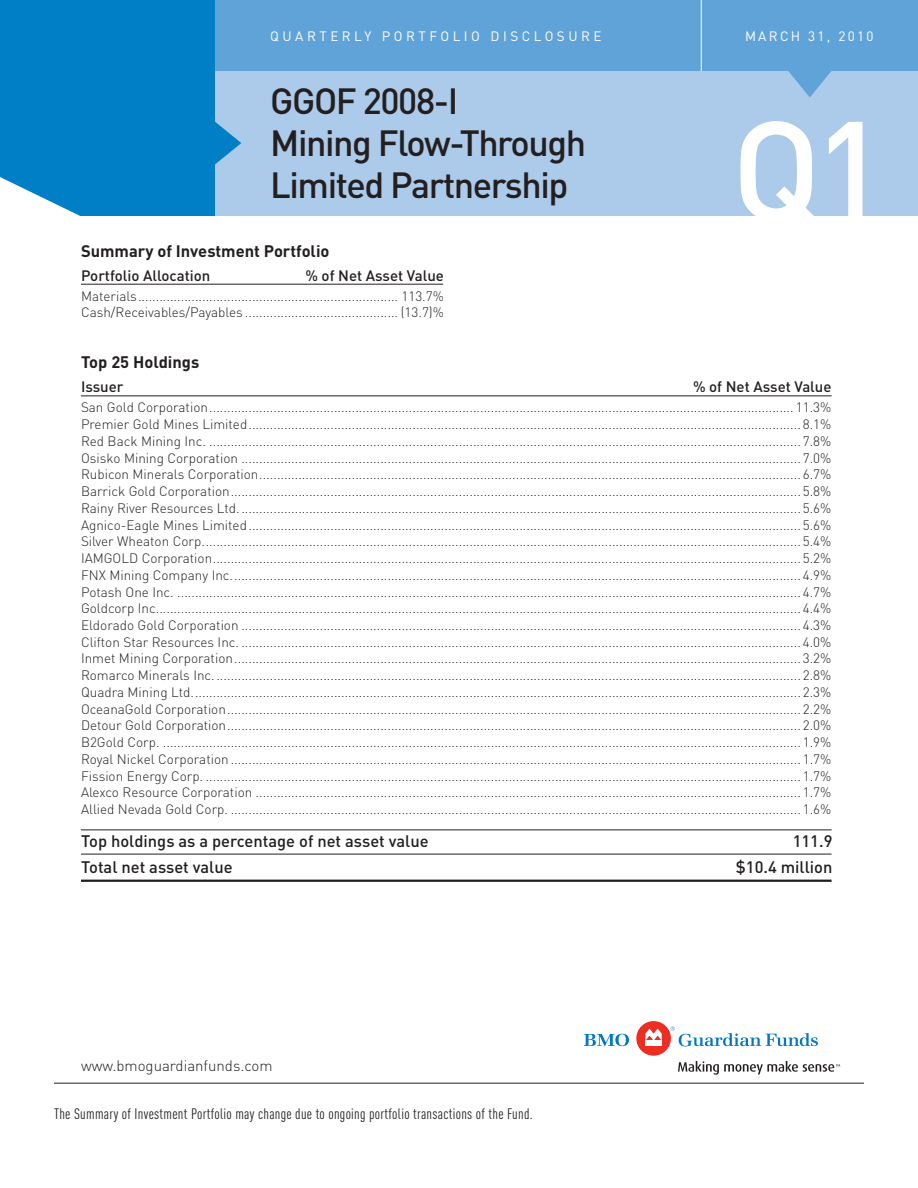
<style>
.page{position:relative;width:918px;height:1188px;background:#fff}
.page>*{position:absolute;margin:0;border:0;box-sizing:border-box;transform-origin:0 0}
.t1{font:500 139.5px "DIN";color:#fff}
.t2{font:500 36px "DIN";letter-spacing:-.04em;color:#231f20}
.Holdings_w_rule_abov{font:500 16.5px "DIN";color:#231f20}
.heading{font:700 16.5px "DIN";color:#231f20}
.Total_net_asset_valu{font:500 16.5px "DIN";color:#231f20}
.t3{font:15px "DIN Cond";letter-spacing:.02em;color:#231f20}
.sub_head_2_columns{font:500 15px "DIN";color:#231f20}
.t4{font:300 15px "DIN";color:#231f20}
.Sub_head{font:500 15px "DIN";color:#231f20}
.body_text{font:300 13.5px "DIN";color:#231f20}
.body_text_2_columns{font:300 13.5px "DIN";color:#231f20}
.t5{font:13.5px "DIN";letter-spacing:.26em;color:#fff}
.t6{font:13.5px "DIN";letter-spacing:.17em;color:#fff}
</style>
<div class="page">
<div style="left:0;top:0;width:918px;height:92px;background:#5fa3d8"></div>
<hr style="left:701px;top:0;width:1px;height:72px;background:#fff">
<div style="left:193px;top:72px;width:725px;height:144px;background:#accae9"></div>
<div style="left:0;top:0;width:215px;height:216px;background:#007fc6"></div>
<svg style="left:215px;top:121px;width:26px;height:44px"></svg>
<svg style="left:788px;top:71px;width:44px;height:26px"></svg>
<svg style="left:0;top:177px;width:80px;height:39px"></svg>
<hr style="left:54px;top:1083px;width:810px;height:1px;background:#231f20">
<div style="left:636px;top:1021px;width:35px;height:35px;background:#ee2e22;border-radius:50%"></div>
<div style="left:645px;top:1041px;width:17px;height:5px;background:#fff"></div>
<svg style="left:645px;top:1029px;width:17px;height:12px"></svg>
<svg style="left:584px;top:1034px;width:45px;height:12px"></svg>
<svg style="left:671px;top:1026px;width:147px;height:20px"></svg>
<svg style="left:678px;top:1061px;width:162px;height:14px"></svg>
<hr style="left:81px;top:396px;width:751px;height:1px;background:#231f20">
<hr style="left:81px;top:830px;width:751px;height:1px;background:#231f20">
<hr style="left:81px;top:854px;width:751px;height:1px;background:#231f20">
<hr style="left:81px;top:880px;width:751px;height:2px;background:#231f20">
<hr style="left:81px;top:284px;width:362px;height:1px;background:#231f20">
<p class="t5" style="left:270px;top:27px;width:333px">QUARTERLY PORTFOLIO DISCLOSURE</p>
<p class="t6" style="left:745px;top:27px;width:130px">MARCH 31, 2010</p>
<p class="t2" style="left:270px;top:78px;width:189px">GGOF 2008-I</p>
<p class="t2" style="left:270px;top:120px;width:317px">Mining Flow-Through</p>
<p class="t2" style="left:270px;top:162px;width:300px">Limited Partnership</p>
<p class="heading" style="left:81px;top:240px;width:250px">Summary of Investment Portfolio</p>
<p class="sub_head_2_columns" style="left:81px;top:266px;width:131px">Portfolio Allocation</p>
<p class="sub_head_2_columns" style="left:305px;top:266px;width:140px">% of Net Asset Value</p>
<p class="body_text_2_columns" style="left:81px;top:288px;width:365px">Materials......................................................................... 113.7%</p>
<p class="body_text_2_columns" style="left:81px;top:304px;width:365px">Cash/Receivables/Payables ........................................... (13.7)%</p>
<p class="t1" style="left:731px;top:82px;width:158px">Q1</p>
<p class="heading" style="left:81px;top:352px;width:120px">Top 25 Holdings</p>
<p class="Sub_head" style="left:81px;top:377px;width:44px">Issuer</p>
<p class="Sub_head" style="left:693px;top:377px;width:140px">% of Net Asset Value</p>
<p class="body_text" style="left:81px;top:399px;width:752px">San Gold Corporation.................................................................................................................................................................... 11.3%</p>
<p class="body_text" style="left:81px;top:416px;width:752px">Premier Gold Mines Limited........................................................................................................................................................... 8.1%</p>
<p class="body_text" style="left:81px;top:433px;width:752px">Red Back Mining Inc. ...................................................................................................................................................................... 7.8%</p>
<p class="body_text" style="left:81px;top:449px;width:752px">Osisko Mining Corporation ............................................................................................................................................................. 7.0%</p>
<p class="body_text" style="left:81px;top:466px;width:752px">Rubicon Minerals Corporation........................................................................................................................................................ 6.7%</p>
<p class="body_text" style="left:81px;top:483px;width:752px">Barrick Gold Corporation................................................................................................................................................................ 5.8%</p>
<p class="body_text" style="left:81px;top:500px;width:752px">Rainy River Resources Ltd.............................................................................................................................................................. 5.6%</p>
<p class="body_text" style="left:81px;top:516px;width:752px">Agnico-Eagle Mines Limited........................................................................................................................................................... 5.6%</p>
<p class="body_text" style="left:81px;top:533px;width:752px">Silver Wheaton Corp........................................................................................................................................................................ 5.4%</p>
<p class="body_text" style="left:81px;top:550px;width:752px">IAMGOLD Corporation..................................................................................................................................................................... 5.2%</p>
<p class="body_text" style="left:81px;top:567px;width:752px">FNX Mining Company Inc................................................................................................................................................................ 4.9%</p>
<p class="body_text" style="left:81px;top:583px;width:752px">Potash One Inc. ............................................................................................................................................................................... 4.7%</p>
<p class="body_text" style="left:81px;top:600px;width:752px">Goldcorp Inc..................................................................................................................................................................................... 4.4%</p>
<p class="body_text" style="left:81px;top:617px;width:752px">Eldorado Gold Corporation ............................................................................................................................................................. 4.3%</p>
<p class="body_text" style="left:81px;top:634px;width:752px">Clifton Star Resources Inc. ............................................................................................................................................................. 4.0%</p>
<p class="body_text" style="left:81px;top:650px;width:752px">Inmet Mining Corporation............................................................................................................................................................... 3.2%</p>
<p class="body_text" style="left:81px;top:667px;width:752px">Romarco Minerals Inc..................................................................................................................................................................... 2.8%</p>
<p class="body_text" style="left:81px;top:684px;width:752px">Quadra Mining Ltd........................................................................................................................................................................... 2.3%</p>
<p class="body_text" style="left:81px;top:701px;width:752px">OceanaGold Corporation................................................................................................................................................................. 2.2%</p>
<p class="body_text" style="left:81px;top:717px;width:752px">Detour Gold Corporation................................................................................................................................................................. 2.0%</p>
<p class="body_text" style="left:81px;top:734px;width:752px">B2Gold Corp. ................................................................................................................................................................................... 1.9%</p>
<p class="body_text" style="left:81px;top:751px;width:752px">Royal Nickel Corporation ................................................................................................................................................................ 1.7%</p>
<p class="body_text" style="left:81px;top:768px;width:752px">Fission Energy Corp. ....................................................................................................................................................................... 1.7%</p>
<p class="body_text" style="left:81px;top:784px;width:752px">Alexco Resource Corporation ......................................................................................................................................................... 1.7%</p>
<p class="body_text" style="left:81px;top:801px;width:752px">Allied Nevada Gold Corp. ................................................................................................................................................................ 1.6%</p>
<p class="Holdings_w_rule_abov" style="left:81px;top:831px;width:349px">Top holdings as a percentage of net asset value</p>
<p class="Holdings_w_rule_abov" style="left:793px;top:831px;width:41px">111.9</p>
<p class="Total_net_asset_valu" style="left:81px;top:857px;width:153px">Total net asset value</p>
<p class="Total_net_asset_valu" style="left:736px;top:857px;width:98px">$10.4 million</p>
<p class="t4" style="left:81px;top:1057px;width:193px">www.bmoguardianfunds.com</p>
<p class="t3" style="left:54px;top:1105px;width:480px">The Summary of Investment Portfolio may change due to ongoing portfolio transactions of the Fund.</p>
</div>
